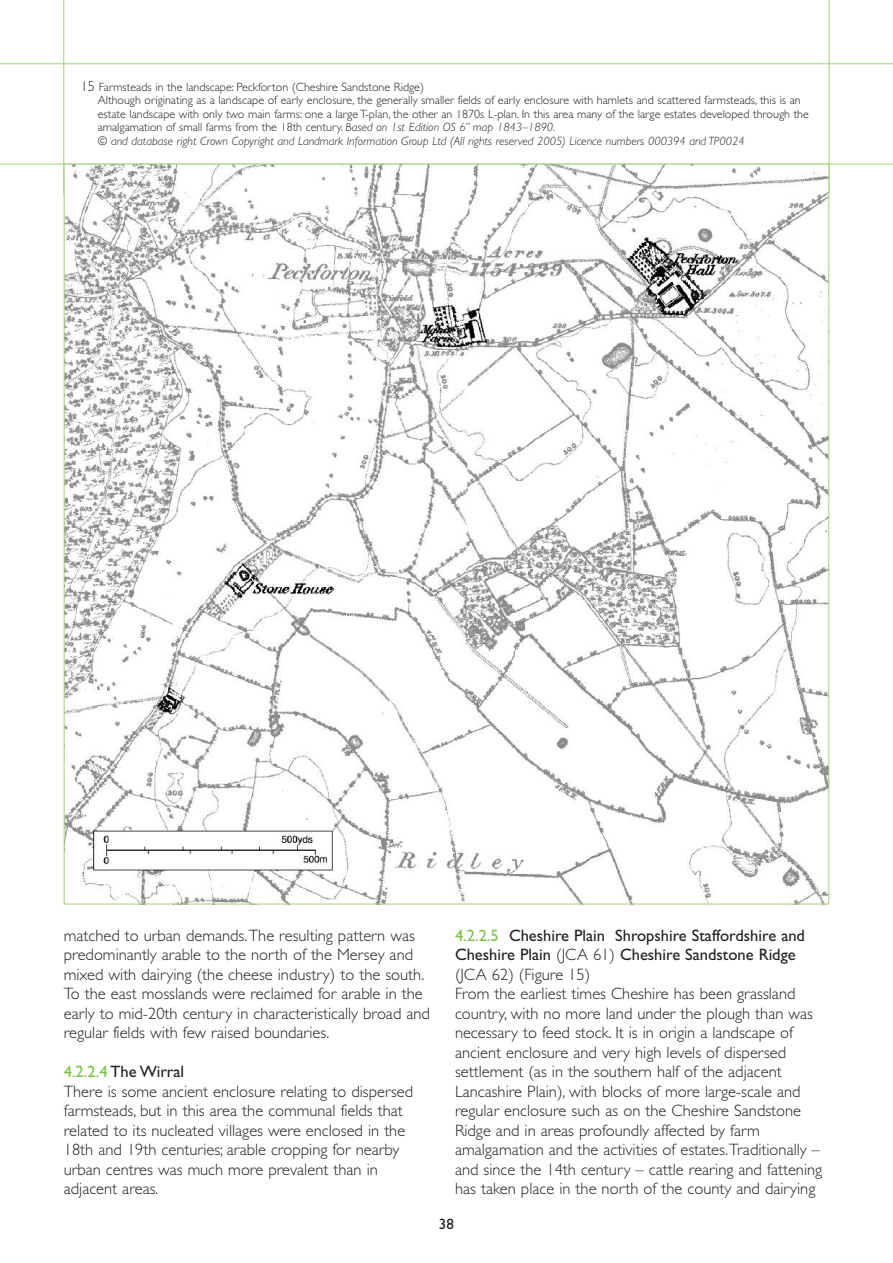
<style>
.page{position:relative;width:893px;height:1263px;background:#fff}
.page>*{position:absolute;margin:0;border:0;box-sizing:border-box;transform-origin:0 0}
.t1{font:300 16.5px/19.5px "Gill Sans";color:#231f20}
.t2{font:15px "Gill Sans";color:#231f20}
.t3{font:300 12px/13.5px "Gill Sans";color:#231f20}
.s1{font-size:14.25px}
.s2{font-style:italic}
.s3{font-weight:400;color:#7bc249}
.s4{font-weight:400}
</style>
<div class="page">
<hr style="left:0;top:63px;width:893px;height:1px;background:#a4d178">
<hr style="left:0;top:164px;width:893px;height:1px;background:#a4d178">
<hr style="left:63px;top:0;width:1px;height:196px;background:#a4d178">
<hr style="left:829px;top:0;width:1px;height:193px;background:#a4d178">
<img style="left:66px;top:166px;width:761px;height:736px">
<p class="t3" style="left:98px;top:81px;width:713px;text-indent:-17px"><span class="s1">15</span> Farmsteads in the landscape: Peckforton (Cheshire Sandstone Ridge)<br>Although originating as a landscape of early enclosure, the generally smaller fields of early enclosure with hamlets and scattered farmsteads, this is an estate landscape with only two main farms: one a large T-plan, the other an 1870s L-plan. In this area many of the large estates developed through the amalgamation of small farms from the 18th century. <span class="s2">Based on 1st Edition OS 6” map 1843–1890.<br>© and database right Crown Copyright and Landmark Information Group Ltd (All rights reserved 2005) Licence numbers 000394 and TP0024</span></p>
<p class="t1" style="left:64px;top:927px;width:368px">matched to urban demands.The resulting pattern was predominantly arable to the north of the Mersey and mixed with dairying (the cheese industry) to the south.<br>To the east mosslands were reclaimed for arable in the early to mid-20th century in characteristically broad and regular fields with few raised boundaries.</p>
<p class="t1" style="left:64px;top:1063px;width:351px"><span class="s3">4.2.2.4</span> <span class="s4">The Wirral<br></span>There is some ancient enclosure relating to dispersed farmsteads, but in this area the communal fields that related to its nucleated villages were enclosed in the 18th and 19th centuries; arable cropping for nearby urban centres was much more prevalent than in adjacent areas.</p>
<p class="t1" style="left:455px;top:927px;width:369px"><span class="s3">4.2.2.5</span> <span class="s4">Cheshire Plain Shropshire Staffordshire and Cheshire Plain</span> (JCA 61) <span class="s4">Cheshire Sandstone Ridge </span>(JCA 62) (Figure 15)<br>From the earliest times Cheshire has been grassland country, with no more land under the plough than was necessary to feed stock. It is in origin a landscape of ancient enclosure and very high levels of dispersed settlement (as in the southern half of the adjacent Lancashire Plain), with blocks of more large-scale and regular enclosure such as on the Cheshire Sandstone Ridge and in areas profoundly affected by farm amalgamation and the activities of estates.Traditionally – and since the 14th century – cattle rearing and fattening has taken place in the north of the county and dairying</p>
<p class="t2" style="left:439px;top:1218px;width:16px">38</p>
</div>
